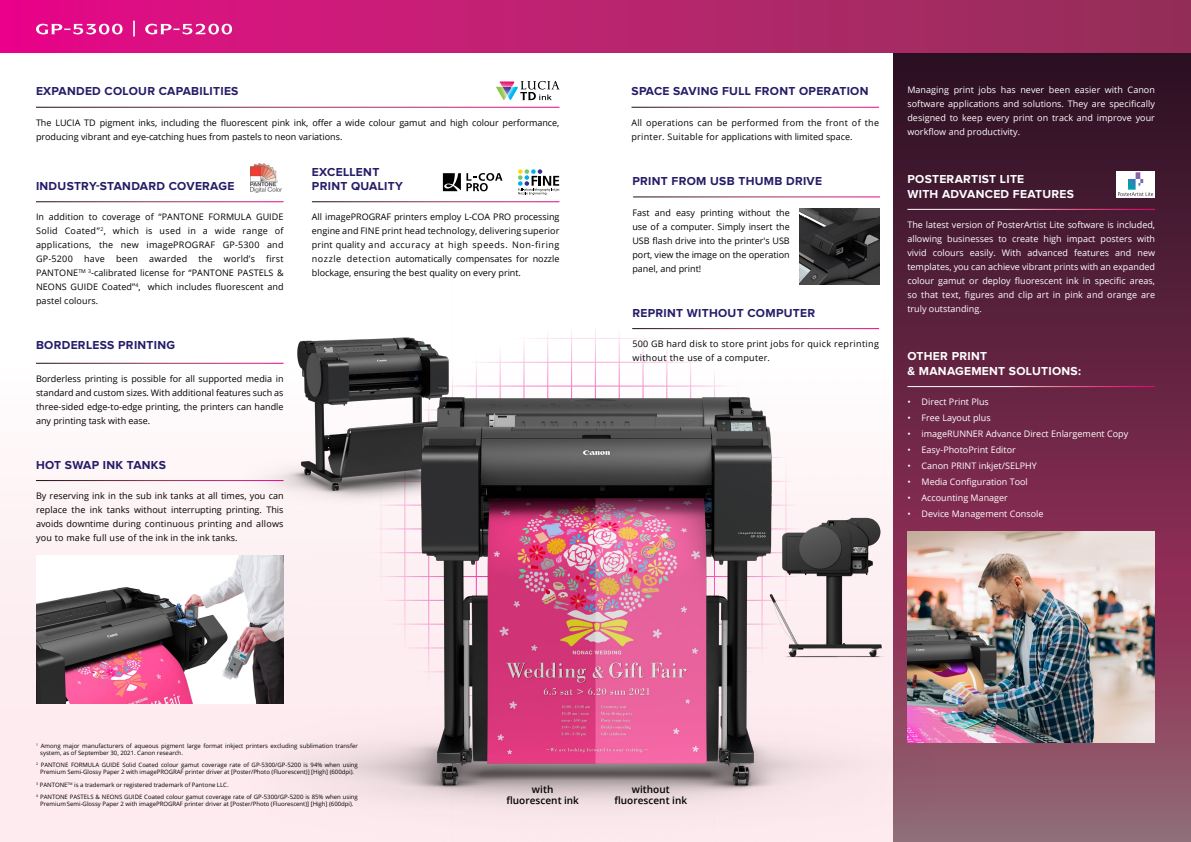
<style>
.page{position:relative;width:1191px;height:842px;background:#fff}
.page>*{position:absolute;margin:0;border:0;box-sizing:border-box;transform-origin:0 0}
.t1{font:700 12px/14.4px "Proxima Nova";letter-spacing:.025em;color:#251d68}
.t2{font:700 12px/14.4px "Proxima Nova";letter-spacing:.025em;color:#fff}
.t3{font:600 10px/11px "Open Sans";letter-spacing:.005em;color:#000;text-align:center}
.t4{font:9px/14px "Open Sans";color:#000;text-align:justify}
.t5{font:9px/14px "Open Sans";color:#fff;text-align:justify}
.t6{font:9px/14px "Open Sans";letter-spacing:.025em;color:#000}
.t7{font:6px/7.2px "Open Sans";color:#000}
</style>
<div class="page">
<div style="left:0;top:51px;width:893px;height:791px;background:linear-gradient(to bottom,#fff,#fde9ed)"></div>
<svg style="left:893px;top:52px;width:298px;height:790px;background:#5d2841"></svg>
<div style="left:0;top:0;width:1191px;height:52px;background:linear-gradient(to right,#e60d89,#913457)"></div>
<hr style="left:333px;top:267px;width:1px;height:575px;background:#ec008c">
<hr style="left:618px;top:267px;width:2px;height:575px;background:#ec008c">
<hr style="left:476px;top:267px;width:1px;height:575px;background:#ec008c">
<hr style="left:761px;top:267px;width:1px;height:575px;background:#ec008c">
<hr style="left:404px;top:267px;width:1px;height:575px;background:#ec008c">
<hr style="left:690px;top:267px;width:1px;height:575px;background:#ec008c">
<hr style="left:547px;top:267px;width:1px;height:575px;background:#ec008c">
<hr style="left:833px;top:267px;width:1px;height:575px;background:#ec008c">
<hr style="left:357px;top:267px;width:1px;height:575px;background:#ec008c">
<hr style="left:642px;top:267px;width:1px;height:575px;background:#ec008c">
<hr style="left:499px;top:267px;width:1px;height:575px;background:#ec008c">
<hr style="left:785px;top:267px;width:1px;height:575px;background:#ec008c">
<hr style="left:428px;top:267px;width:1px;height:575px;background:#ec008c">
<hr style="left:714px;top:267px;width:1px;height:575px;background:#ec008c">
<hr style="left:571px;top:267px;width:1px;height:575px;background:#ec008c">
<hr style="left:857px;top:267px;width:1px;height:575px;background:#ec008c">
<hr style="left:380px;top:267px;width:1px;height:575px;background:#ec008c">
<hr style="left:666px;top:267px;width:1px;height:575px;background:#ec008c">
<hr style="left:523px;top:267px;width:1px;height:575px;background:#ec008c">
<hr style="left:809px;top:267px;width:1px;height:575px;background:#ec008c">
<hr style="left:452px;top:267px;width:1px;height:575px;background:#ec008c">
<hr style="left:738px;top:267px;width:1px;height:575px;background:#ec008c">
<hr style="left:595px;top:267px;width:1px;height:575px;background:#ec008c">
<hr style="left:880px;top:267px;width:1px;height:575px;background:#ec008c">
<hr style="left:309px;top:290px;width:595px;height:1px;background:#ec008c">
<img style="left:203px;top:302px;width:784px;height:540px">
<img style="left:36px;top:556px;width:247px;height:148px">
<svg style="left:496px;top:81px;width:63px;height:19px"></svg>
<svg style="left:36px;top:24px;width:87px;height:10px"></svg>
<svg style="left:145px;top:24px;width:87px;height:10px"></svg>
<svg style="left:133px;top:21px;width:2px;height:15px"></svg>
<hr style="left:633px;top:196px;width:247px;height:1px;background:#fff">
<img style="left:799px;top:209px;width:80px;height:76px">
<hr style="left:312px;top:201px;width:247px;height:1px;background:#fff">
<div style="left:248px;top:161px;width:35px;height:34px;background:#fff"></div>
<img style="left:250px;top:163px;width:31px;height:30px">
<svg style="left:518px;top:169px;width:41px;height:26px"></svg>
<svg style="left:443px;top:173px;width:59px;height:18px"></svg>
<hr style="left:36px;top:201px;width:247px;height:1px;background:#fff">
<hr style="left:36px;top:363px;width:247px;height:1px;background:#fff">
<hr style="left:36px;top:480px;width:247px;height:1px;background:#fff">
<hr style="left:631px;top:107px;width:248px;height:1px;background:#fff">
<hr style="left:36px;top:107px;width:523px;height:1px;background:#fff">
<hr style="left:632px;top:328px;width:247px;height:1px;background:#fff">
<img style="left:907px;top:532px;width:248px;height:211px">
<hr style="left:907px;top:386px;width:248px;height:1px;background:#fff">
<hr style="left:907px;top:209px;width:248px;height:1px;background:#fff">
<div style="left:1116px;top:171px;width:39px;height:27px;background:#fff"></div>
<svg style="left:1118px;top:172px;width:35px;height:24px"></svg>
<h1 class="t1" style="left:36px;top:85px;width:204px">EXPANDED COLOUR CAPABILITIES</h1>
<p class="t4" style="left:36px;top:115px;width:525px">The LUCIA TD pigment inks, including the fluorescent pink ink, offer a wide colour gamut and high colour performance, producing vibrant and eye-catching hues from pastels to neon variations.</p>
<h1 class="t1" style="left:36px;top:179px;width:200px">INDUSTRY-STANDARD COVERAGE</h1>
<p class="t4" style="left:36px;top:210px;width:249px">In addition to coverage of “PANTONE FORMULA GUIDE Solid Coated”<sup>2</sup>, which is used in a wide range of applications, the new imagePROGRAF GP-5300 and GP-5200 have been awarded the world’s first PANTONE<sup>TM</sup> <sup>3</sup>-calibrated license for “PANTONE PASTELS &amp; NEONS GUIDE Coated”<sup>4</sup>, which includes fluorescent and pastel colours.</p>
<h1 class="t1" style="left:36px;top:338px;width:141px">BORDERLESS PRINTING</h1>
<p class="t4" style="left:36px;top:372px;width:249px">Borderless printing is possible for all supported media in standard and custom sizes. With additional features such as three-sided edge-to-edge printing, the printers can handle any printing task with ease.</p>
<h1 class="t1" style="left:36px;top:458px;width:132px">HOT SWAP INK TANKS</h1>
<p class="t4" style="left:36px;top:489px;width:249px">By reserving ink in the sub ink tanks at all times, you can replace the ink tanks without interrupting printing. This avoids downtime during continuous printing and allows you to make full use of the ink in the ink tanks.</p>
<h1 class="t1" style="left:312px;top:165px;width:92px">EXCELLENT<br>PRINT QUALITY</h1>
<p class="t4" style="left:312px;top:210px;width:249px">All imagePROGRAF printers employ L-COA PRO processing engine and FINE print head technology, delivering superior print quality and accuracy at high speeds. Non-firing nozzle detection automatically compensates for nozzle blockage, ensuring the best quality on every print.</p>
<p class="t5" style="left:907px;top:82px;width:249px">Managing print jobs has never been easier with Canon software applications and solutions. They are specifically designed to keep every print on track and improve your workflow and productivity.</p>
<h1 class="t2" style="left:907px;top:172px;width:168px">POSTERARTIST LITE<br>WITH ADVANCED FEATURES</h1>
<p class="t5" style="left:907px;top:217px;width:249px">The latest version of PosterArtist Lite software is included, allowing businesses to create high impact posters with vivid colours easily. With advanced features and new templates, you can achieve vibrant prints with an expanded colour gamut or deploy fluorescent ink in specific areas, so that text, figures and clip art in pink and orange are truly outstanding.</p>
<h1 class="t1" style="left:631px;top:85px;width:238px">SPACE SAVING FULL FRONT OPERATION</h1>
<p class="t6" style="left:631px;top:115px;width:249px">All operations can be performed from the front of the printer. Suitable for applications with limited space.</p>
<h1 class="t1" style="left:632px;top:174px;width:191px">PRINT FROM USB THUMB DRIVE</h1>
<p class="t4" style="left:632px;top:205px;width:159px">Fast and easy printing without the use of a computer. Simply insert the USB flash drive into the printer's USB port, view the image on the operation panel, and print!</p>
<h1 class="t1" style="left:632px;top:306px;width:184px">REPRINT WITHOUT COMPUTER</h1>
<p class="t6" style="left:632px;top:337px;width:248px">500 GB hard disk to store print jobs for quick reprinting without the use of a computer.</p>
<h1 class="t2" style="left:907px;top:349px;width:175px">OTHER PRINT<br>&amp; MANAGEMENT SOLUTIONS:</h1>
<p class="t5" style="left:907px;top:395px;width:83px">• Direct Print Plus</p>
<p class="t5" style="left:907px;top:411px;width:85px">• Free Layout plus</p>
<p class="t5" style="left:907px;top:427px;width:222px">• imageRUNNER Advance Direct Enlargement Copy</p>
<p class="t5" style="left:907px;top:443px;width:110px">• Easy-PhotoPrint Editor</p>
<p class="t5" style="left:907px;top:459px;width:131px">• Canon PRINT inkjet/SELPHY</p>
<p class="t5" style="left:907px;top:475px;width:122px">• Media Configuration Tool</p>
<p class="t5" style="left:907px;top:491px;width:102px">• Accounting Manager</p>
<p class="t5" style="left:907px;top:507px;width:138px">• Device Management Console</p>
<p class="t7" style="left:40px;top:742px;width:319px;text-indent:-4px"><sup>1</sup> Among major manufacturers of aqueous pigment large format inkject printers excluding sublimation transfer system, as of September 30, 2021. Canon research.</p>
<p class="t7" style="left:36px;top:761px;width:323px;text-align:center"><sup>2</sup> PANTONE FORMULA GUIDE Solid Coated colour gamut coverage rate of GP-5300/GP-5200 is 94% when using<br>Premium Semi-Glossy Paper 2 with imagePROGRAF printer driver at [Poster/Photo (Fluorescent)] [High] (600dpi).</p>
<p class="t7" style="left:36px;top:778px;width:323px;line-height:12.2px"><sup>3</sup> PANTONE<sup>TM</sup> is a trademark or registered trademark of Pantone LLC.<br><sup>4</sup> PANTONE PASTELS &amp; NEONS GUIDE Coated colour gamut coverage rate of GP-5300/GP-5200 is 85% when using</p>
<p class="t7" style="left:40px;top:800px;width:315px">Premium Semi-Glossy Paper 2 with imagePROGRAF printer driver at [Poster/Photo (Fluorescent)] [High] (600dpi).</p>
<p class="t3" style="left:506px;top:783px;width:74px">with fluorescent ink</p>
<p class="t3" style="left:614px;top:783px;width:74px">without fluorescent ink</p>
</div>
